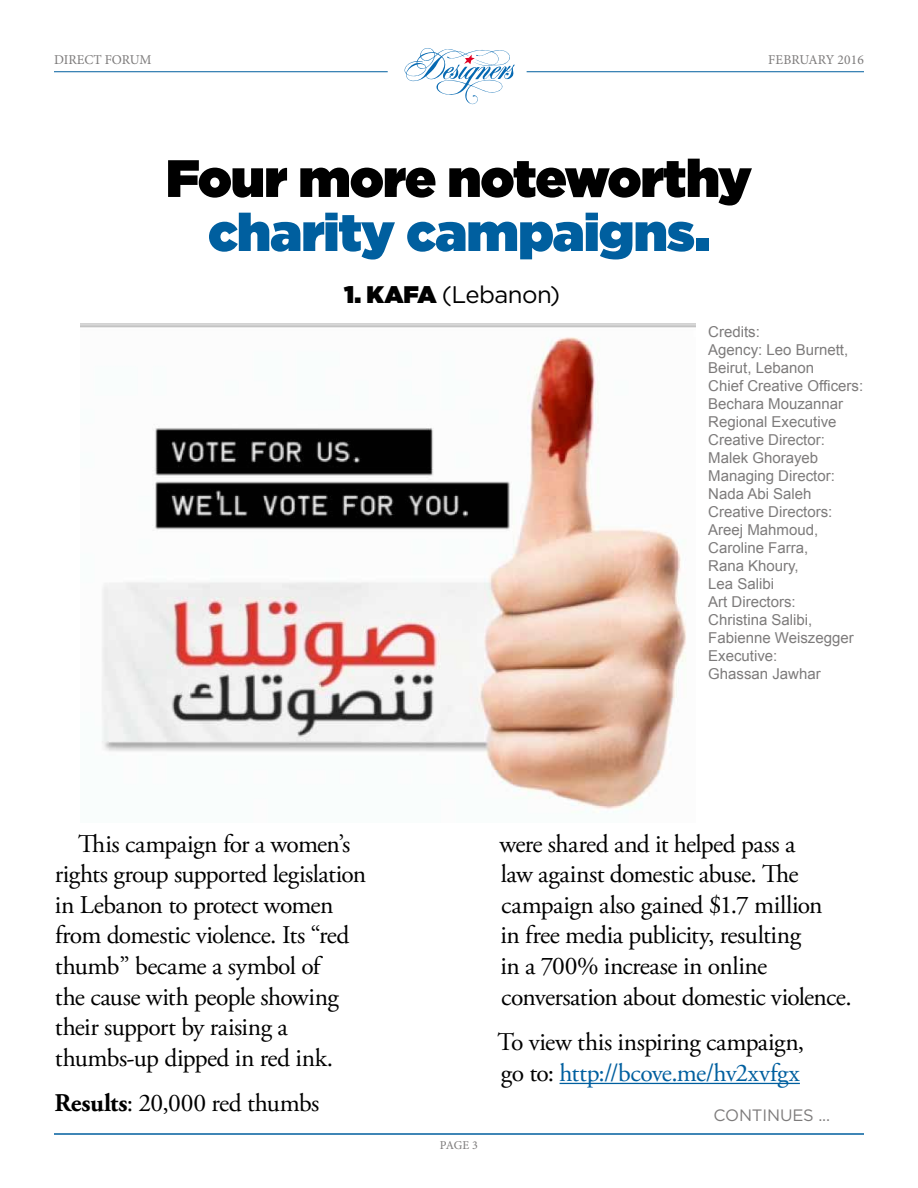
<style>
.page{position:relative;width:918px;height:1188px;background:#fff}
.page>*{position:absolute;margin:0;border:0;box-sizing:border-box;transform-origin:0 0}
.t1{font:900 52.5px "Gotham";letter-spacing:-.02em;color:#000}
.t2{font:900 52.5px "Gotham";letter-spacing:-.015em;color:#005f9f}
.t3{font:25.5px/30.6px "Adobe Garamond Pro";letter-spacing:-.02em;color:#000}
.t4{font:24px "Gotham";letter-spacing:-.02em;color:#000}
.t5{font:16.5px "Gotham";letter-spacing:-.01em;color:#7d7b7b}
.t6{font:15px/18px "Arial";color:#7d7b7b}
.t7{font:13.5px "Minion Pro";color:#7d7b7b}
.t8{font:12px "Minion Pro";color:#7d7b7b}
.s1{font-weight:900}
.s2{font-weight:700}
.s3{color:#005f9f}
</style>
<div class="page">
<hr style="left:560px;top:1083px;width:240px;height:1px;background:#005f9f">
<hr style="left:54px;top:71px;width:334px;height:1px;background:#005f9f">
<hr style="left:527px;top:71px;width:337px;height:1px;background:#005f9f">
<svg style="left:404px;top:48px;width:111px;height:56px"></svg>
<hr style="left:54px;top:1134px;width:810px;height:1px;background:#005f9f">
<img style="left:81px;top:324px;width:614px;height:489px">
<p class="t7" style="left:54px;top:50px;width:99px">DIRECT FORUM</p>
<p class="t7" style="left:768px;top:50px;width:97px">FEBRUARY 2016</p>
<h1 class="t1" style="left:166px;top:148px;width:588px">Four more noteworthy</h1>
<h1 class="t2" style="left:208px;top:202px;width:503px">charity campaigns.</h1>
<p class="t4" style="left:344px;top:282px;width:218px"><span class="s1">1. KAFA</span> (Lebanon)</p>
<p class="t6" style="left:708px;top:323px;width:157px">Credits:<br>Agency: Leo Burnett,<br>Beirut, Lebanon<br>Chief Creative Officers:<br>Bechara Mouzannar<br>Regional Executive<br>Creative Director:<br>Malek Ghorayeb<br>Managing Director:<br>Nada Abi Saleh<br>Creative Directors:<br>Areej Mahmoud,<br>Caroline Farra,<br>Rana Khoury,<br>Lea Salibi<br>Art Directors:<br>Christina Salibi,<br>Fabienne Weiszegger<br>Executive:<br>Ghassan Jawhar</p>
<p class="t3" style="left:55px;top:829px;width:313px;text-indent:23px">This campaign for a women’s rights group supported legislation in Lebanon to protect women from domestic violence. Its “red thumb” became a symbol of<br>the cause with people showing their support by raising a thumbs-up dipped in red ink.</p>
<p class="t3" style="left:54px;top:1089px;width:266px"><span class="s2">Results</span>: 20,000 red thumbs</p>
<p class="t8" style="left:440px;top:1137px;width:40px">PAGE 3</p>
<p class="t3" style="left:499px;top:829px;width:354px">were shared and it helped pass a<br>law against domestic abuse. The campaign also gained $1.7 million<br>in free media publicity, resulting<br>in a 700% increase in online conversation about domestic violence.</p>
<p class="t3" style="left:497px;top:1028px;width:308px">To view this inspiring campaign, go to: <span class="s3">http://bcove.me/hv2xvfgx</span></p>
<p class="t5" style="left:714px;top:1106px;width:118px">CONTINUES ...</p>
</div>
